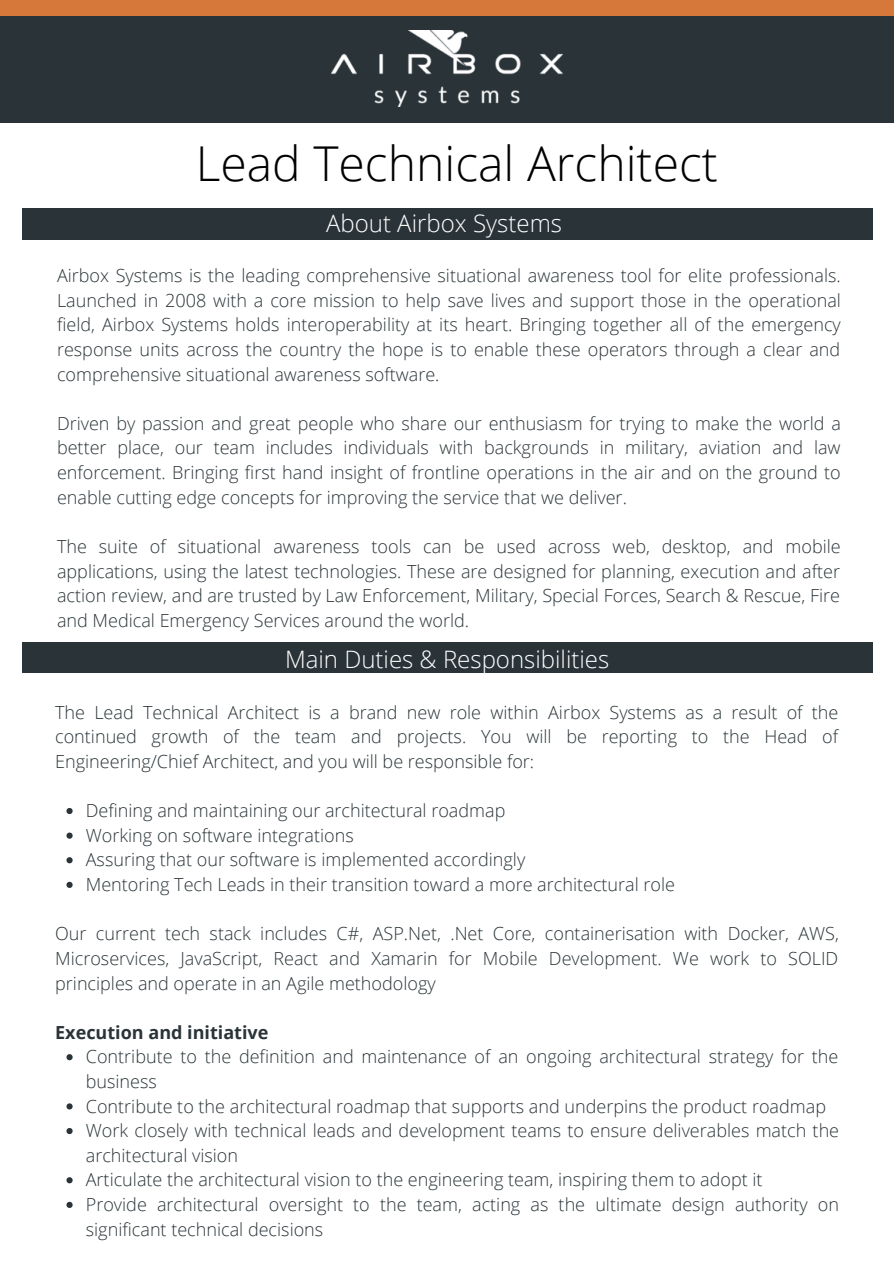
<style>
.page{position:relative;width:894px;height:1264px;background:#fff}
.page>*{position:absolute;margin:0;border:0;box-sizing:border-box;transform-origin:0 0}
.t1{font:300 48px "Open Sans";color:#000}
.t2{font:300 24px "Open Sans";color:#fff}
.t3{font:300 18px/24.6px "Open Sans";color:#2a3438;text-align:justify}
.t4{font:700 18px "Open Sans";color:#2a3438}
</style>
<div class="page">
<div style="left:0;top:14px;width:893px;height:109px;background:#2a3438"></div>
<div style="left:0;top:0;width:893px;height:16px;background:#d5783a"></div>
<img style="left:331px;top:30px;width:231px;height:77px">
<div style="left:22px;top:208px;width:850px;height:32px;background:#2a3438"></div>
<div style="left:22px;top:642px;width:850px;height:30px;background:#2a3438"></div>
<svg style="left:66px;top:808px;width:7px;height:6px"></svg>
<svg style="left:66px;top:832px;width:7px;height:6px"></svg>
<svg style="left:66px;top:857px;width:7px;height:6px"></svg>
<svg style="left:66px;top:881px;width:7px;height:7px"></svg>
<svg style="left:66px;top:1054px;width:7px;height:6px"></svg>
<svg style="left:66px;top:1103px;width:7px;height:6px"></svg>
<svg style="left:66px;top:1128px;width:7px;height:6px"></svg>
<svg style="left:66px;top:1177px;width:7px;height:6px"></svg>
<svg style="left:66px;top:1201px;width:7px;height:6px"></svg>
<p class="t1" style="left:196px;top:130px;width:523px">Lead Technical Architect</p>
<p class="t2" style="left:326px;top:206px;width:237px">About Airbox Systems</p>
<p class="t3" style="left:57px;top:263px;width:785px">Airbox Systems is the leading comprehensive situational awareness tool for elite professionals.<br>Launched in 2008 with a core mission to help save lives and support those in the operational field, Airbox Systems holds interoperability at its heart. Bringing together all of the emergency response units across the country the hope is to enable these operators through a clear and comprehensive situational awareness software.</p>
<p class="t3" style="left:57px;top:410px;width:785px">Driven by passion and great people who share our enthusiasm for trying to make the world a better place, our team includes individuals with backgrounds in military, aviation and law enforcement. Bringing first hand insight of frontline operations in the air and on the ground to enable cutting edge concepts for improving the service that we deliver.</p>
<p class="t3" style="left:57px;top:533px;width:785px">The suite of situational awareness tools can be used across web, desktop, and mobile applications, using the latest technologies. These are designed for planning, execution and after action review, and are trusted by Law Enforcement, Military, Special Forces, Search &amp; Rescue, Fire and Medical Emergency Services around the world.</p>
<p class="t2" style="left:285px;top:642px;width:326px">Main Duties &amp; Responsibilities</p>
<p class="t3" style="left:55px;top:699px;width:784px">The Lead Technical Architect is a brand new role within Airbox Systems as a result of the continued growth of the team and projects. You will be reporting to the Head of Engineering/Chief Architect, and you will be responsible for:</p>
<p class="t3" style="left:86px;top:797px;width:421px">Defining and maintaining our architectural roadmap</p>
<p class="t3" style="left:86px;top:822px;width:269px">Working on software integrations</p>
<p class="t3" style="left:86px;top:847px;width:441px">Assuring that our software is implemented accordingly</p>
<p class="t3" style="left:86px;top:871px;width:590px">Mentoring Tech Leads in their transition toward a more architectural role</p>
<p class="t3" style="left:55px;top:921px;width:785px">Our current tech stack includes C#, ASP.Net, .Net Core, containerisation with Docker, AWS, Microservices, JavaScript, React and Xamarin for Mobile Development. We work to SOLID principles and operate in an Agile methodology</p>
<p class="t4" style="left:55px;top:1019px;width:215px">Execution and initiative</p>
<p class="t3" style="left:86px;top:1044px;width:753px">Contribute to the definition and maintenance of an ongoing architectural strategy for the business</p>
<p class="t3" style="left:86px;top:1093px;width:741px">Contribute to the architectural roadmap that supports and underpins the product roadmap</p>
<p class="t3" style="left:86px;top:1117px;width:754px">Work closely with technical leads and development teams to ensure deliverables match the architectural vision</p>
<p class="t3" style="left:86px;top:1167px;width:678px">Articulate the architectural vision to the engineering team, inspiring them to adopt it</p>
<p class="t3" style="left:86px;top:1191px;width:754px">Provide architectural oversight to the team, acting as the ultimate design authority on significant technical decisions</p>
</div>
